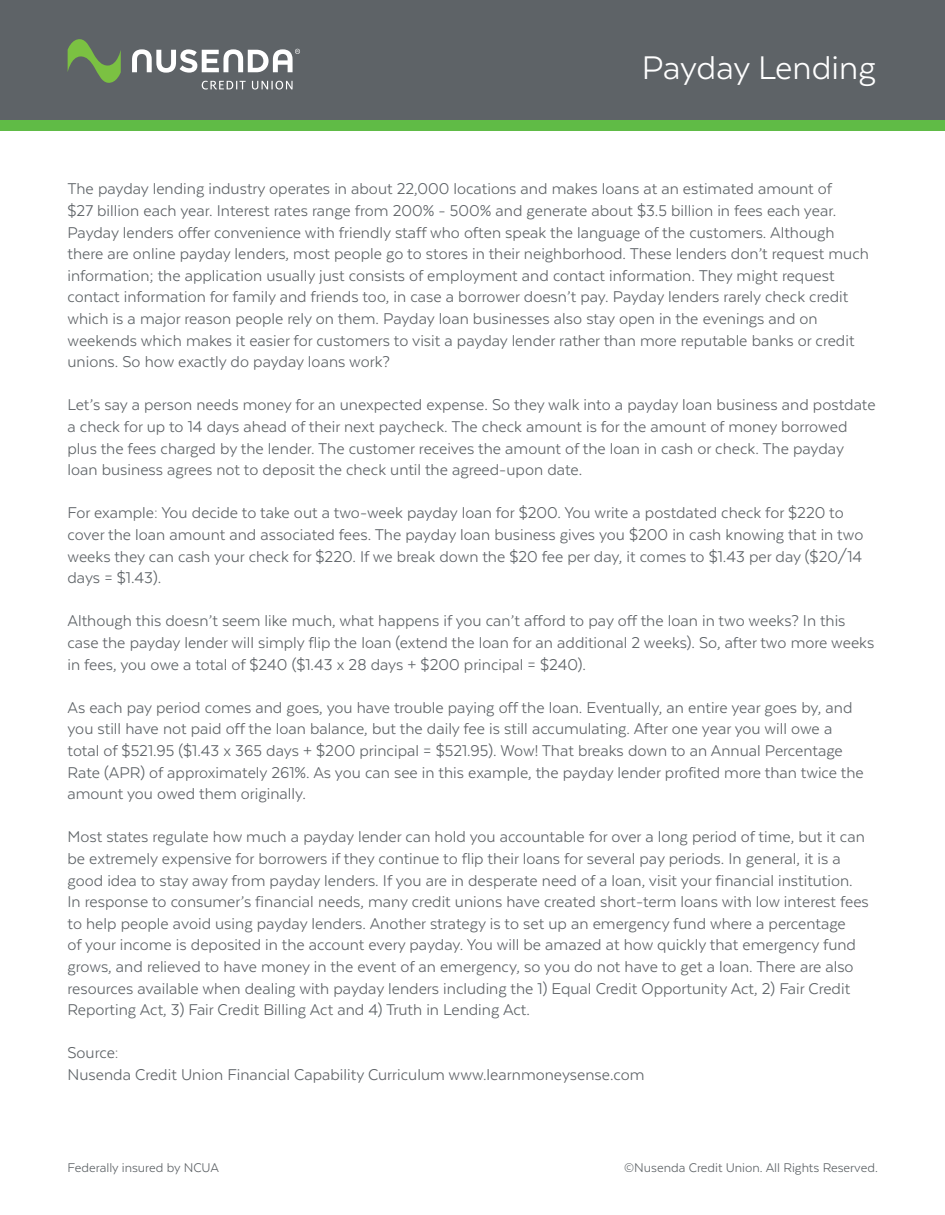
<style>
.page{position:relative;width:945px;height:1215px;background:#fff}
.page>*{position:absolute;margin:0;border:0;box-sizing:border-box;transform-origin:0 0}
.t1{font:37.8px "Texta";color:#fff}
.t2{font:18px/21.6px "Texta";color:#5e6367}
.t3{font:14.55px "Texta";color:#5e6367}
</style>
<div class="page">
<div style="left:0;top:0;width:945px;height:129px;background:#5e6367"></div>
<div style="left:0;top:120px;width:945px;height:10px;background:#60bb46"></div>
<svg style="left:202px;top:81px;width:44px;height:9px"></svg>
<svg style="left:252px;top:81px;width:41px;height:9px"></svg>
<svg style="left:68px;top:39px;width:53px;height:44px"></svg>
<svg style="left:132px;top:49px;width:168px;height:24px"></svg>
<p class="t1" style="left:642px;top:48px;width:235px">Payday Lending</p>
<p class="t2" style="left:68px;top:178px;width:803px">The payday lending industry operates in about 22,000 locations and makes loans at an estimated amount of<br>$27 billion each year. Interest rates range from 200% - 500% and generate about $3.5 billion in fees each year.<br>Payday lenders offer convenience with friendly staff who often speak the language of the customers. Although there are online payday lenders, most people go to stores in their neighborhood. These lenders don’t request much information; the application usually just consists of employment and contact information. They might request contact information for family and friends too, in case a borrower doesn’t pay. Payday lenders rarely check credit which is a major reason people rely on them. Payday loan businesses also stay open in the evenings and on weekends which makes it easier for customers to visit a payday lender rather than more reputable banks or credit unions. So how exactly do payday loans work?</p>
<p class="t2" style="left:68px;top:394px;width:810px">Let’s say a person needs money for an unexpected expense. So they walk into a payday loan business and postdate a check for up to 14 days ahead of their next paycheck. The check amount is for the amount of money borrowed plus the fees charged by the lender. The customer receives the amount of the loan in cash or check. The payday loan business agrees not to deposit the check until the agreed-upon date.</p>
<p class="t2" style="left:68px;top:502px;width:797px">For example: You decide to take out a two-week payday loan for $200. You write a postdated check for $220 to cover the loan amount and associated fees. The payday loan business gives you $200 in cash knowing that in two weeks they can cash your check for $220. If we break down the $20 fee per day, it comes to $1.43 per day ($20/14 days = $1.43).</p>
<p class="t2" style="left:68px;top:610px;width:808px">Although this doesn’t seem like much, what happens if you can’t afford to pay off the loan in two weeks? In this case the payday lender will simply flip the loan (extend the loan for an additional 2 weeks). So, after two more weeks in fees, you owe a total of $240 ($1.43 x 28 days + $200 principal = $240).</p>
<p class="t2" style="left:68px;top:696px;width:798px">As each pay period comes and goes, you have trouble paying off the loan. Eventually, an entire year goes by, and you still have not paid off the loan balance, but the daily fee is still accumulating. After one year you will owe a total of $521.95 ($1.43 x 365 days + $200 principal = $521.95). Wow! That breaks down to an Annual Percentage Rate (APR) of approximately 261%. As you can see in this example, the payday lender profited more than twice the amount you owed them originally.</p>
<p class="t2" style="left:68px;top:826px;width:803px">Most states regulate how much a payday lender can hold you accountable for over a long period of time, but it can be extremely expensive for borrowers if they continue to flip their loans for several pay periods. In general, it is a good idea to stay away from payday lenders. If you are in desperate need of a loan, visit your financial institution.<br>In response to consumer’s financial needs, many credit unions have created short-term loans with low interest fees to help people avoid using payday lenders. Another strategy is to set up an emergency fund where a percentage<br>of your income is deposited in the account every payday. You will be amazed at how quickly that emergency fund grows, and relieved to have money in the event of an emergency, so you do not have to get a loan. There are also resources available when dealing with payday lenders including the 1) Equal Credit Opportunity Act, 2) Fair Credit Reporting Act, 3) Fair Credit Billing Act and 4) Truth in Lending Act.</p>
<p class="t2" style="left:68px;top:1042px;width:53px">Source:</p>
<p class="t2" style="left:68px;top:1064px;width:578px">Nusenda Credit Union Financial Capability Curriculum www.learnmoneysense.com</p>
<p class="t3" style="left:68px;top:1160px;width:153px">Federally insured by NCUA</p>
<p class="t3" style="left:624px;top:1160px;width:255px">©Nusenda Credit Union. All Rights Reserved.</p>
</div>
